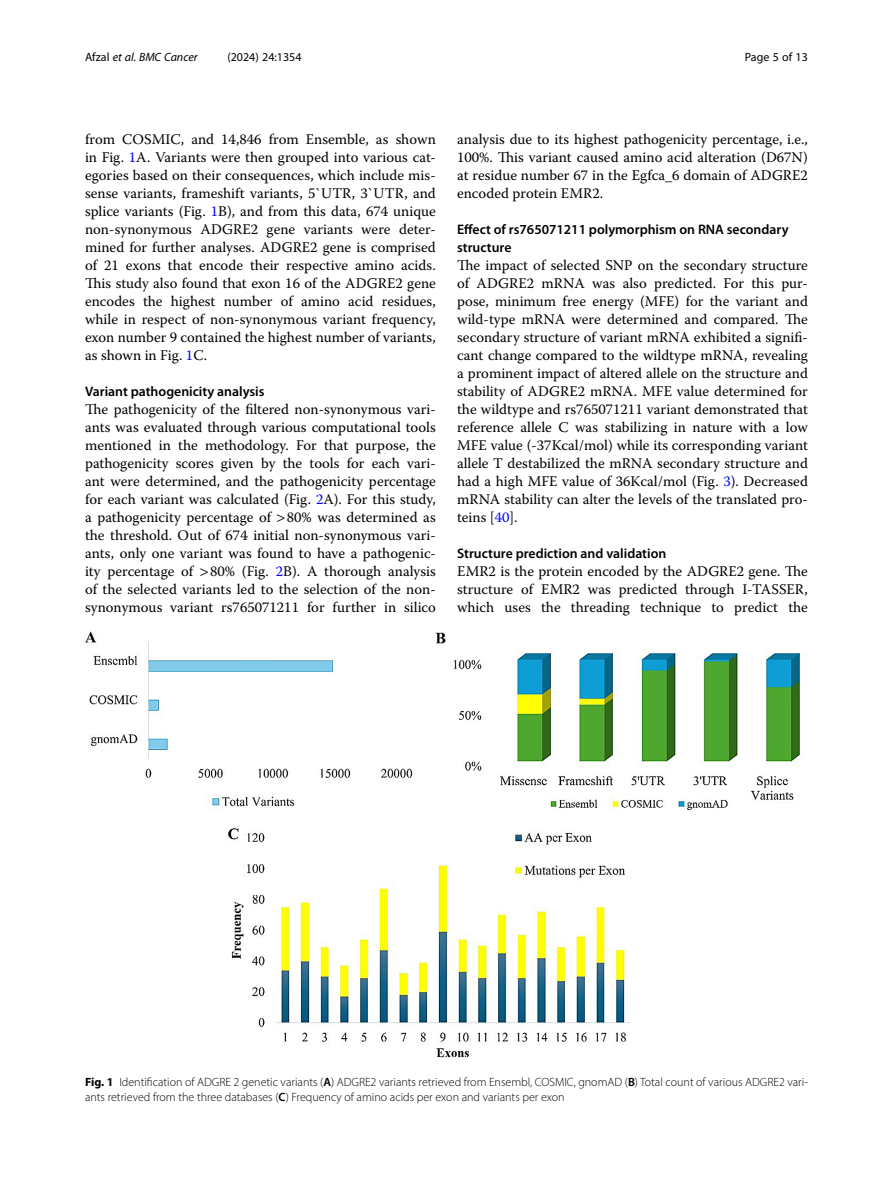
<style>
.page{position:relative;width:893px;height:1191px;background:#fff}
.page>*{position:absolute;margin:0;border:0;box-sizing:border-box;transform-origin:0 0}
.Body_Text{font:14.7px/18px "Warnock Pro";color:#000;text-align:justify}
.Head_2{font:600 13.8px/18px "Myriad Pro";color:#000}
.Figure_Caption{font:300 12px/15px "Myriad Pro";color:#000}
.t1{font:12px "Myriad Pro";color:#000}
.t2{font:italic 12px "Myriad Pro";color:#000}
.s1{font-style:normal}
.s2{color:#00f}
.s3{font-weight:700}
.s4{font-weight:600}
</style>
<div class="page">
<img style="left:85px;top:631px;width:723px;height:427px">
<p class="t2" style="left:85px;top:50px;width:114px"><span class="s1">Afzal</span> et al. BMC Cancer</p>
<p class="t1" style="left:227px;top:50px;width:76px">(2024) 24:1354</p>
<p class="t1" style="left:745px;top:50px;width:65px">Page 5 of 13</p>
<p class="Body_Text" style="left:85px;top:130px;width:352px">from COSMIC, and 14,846 from Ensemble, as shown in Fig. <span class="s2">1</span>A. Variants were then grouped into various cat&shy;egories based on their consequences, which include mis&shy;sense variants, frameshift variants, 5`UTR, 3`UTR, and splice variants (Fig. <span class="s2">1</span>B), and from this data, 674 unique non-synonymous ADGRE2 gene variants were deter&shy;mined for further analyses. ADGRE2 gene is comprised of 21 exons that encode their respective amino acids.<br>This study also found that exon 16 of the ADGRE2 gene encodes the highest number of amino acid residues, while in respect of non-synonymous variant frequency, exon number 9 contained the highest number of variants, as shown in Fig. <span class="s2">1</span>C.</p>
<p class="Head_2" style="left:85px;top:382px;width:181px">Variant pathogenicity analysis</p>
<p class="Body_Text" style="left:85px;top:400px;width:352px">The pathogenicity of the filtered non-synonymous vari&shy;ants was evaluated through various computational tools mentioned in the methodology. For that purpose, the pathogenicity scores given by the tools for each vari&shy;ant were determined, and the pathogenicity percentage for each variant was calculated (Fig. <span class="s2">2</span>A). For this study, a pathogenicity percentage of 80% was determined as the threshold. Out of 674 initial non-synonymous vari&shy;ants, only one variant was found to have a pathogenic&shy;ity percentage of 80% (Fig. <span class="s2">2</span>B). A thorough analysis of the selected variants led to the selection of the non&shy;synonymous variant rs765071211 for further in silico</p>
<p class="Body_Text" style="left:457px;top:130px;width:352px">analysis due to its highest pathogenicity percentage, i.e., 100%. This variant caused amino acid alteration (D67N) at residue number 67 in the Egfca_6 domain of ADGRE2 encoded protein EMR2.</p>
<p class="Head_2" style="left:457px;top:220px;width:333px">Effect of rs765071211 polymorphism on RNA secondary structure</p>
<p class="Body_Text" style="left:457px;top:256px;width:352px">The impact of selected SNP on the secondary structure of ADGRE2 mRNA was also predicted. For this pur&shy;pose, minimum free energy (MFE) for the variant and wild-type mRNA were determined and compared. The secondary structure of variant mRNA exhibited a signifi&shy;cant change compared to the wildtype mRNA, revealing a prominent impact of altered allele on the structure and stability of ADGRE2 mRNA. MFE value determined for the wildtype and rs765071211 variant demonstrated that reference allele C was stabilizing in nature with a low MFE value (-37Kcal/mol) while its corresponding variant allele T destabilized the mRNA secondary structure and had a high MFE value of 36Kcal/mol (Fig. <span class="s2">3</span>). Decreased mRNA stability can alter the levels of the translated pro&shy;teins [<span class="s2">40</span>].</p>
<p class="Head_2" style="left:457px;top:544px;width:211px">Structure prediction and validation</p>
<p class="Body_Text" style="left:457px;top:562px;width:352px">EMR2 is the protein encoded by the ADGRE2 gene. The structure of EMR2 was predicted through I-TASSER, which uses the threading technique to predict the</p>
<p class="Figure_Caption" style="left:85px;top:1074px;width:724px"><span class="s3">Fig. 1</span> Identification of ADGRE 2 genetic variants (<span class="s4">A</span>) ADGRE2 variants retrieved from Ensembl, COSMIC, gnomAD (<span class="s4">B</span>) Total count of various ADGRE2 vari&shy;ants retrieved from the three databases (<span class="s4">C</span>) Frequency of amino acids per exon and variants per exon</p>
</div>
